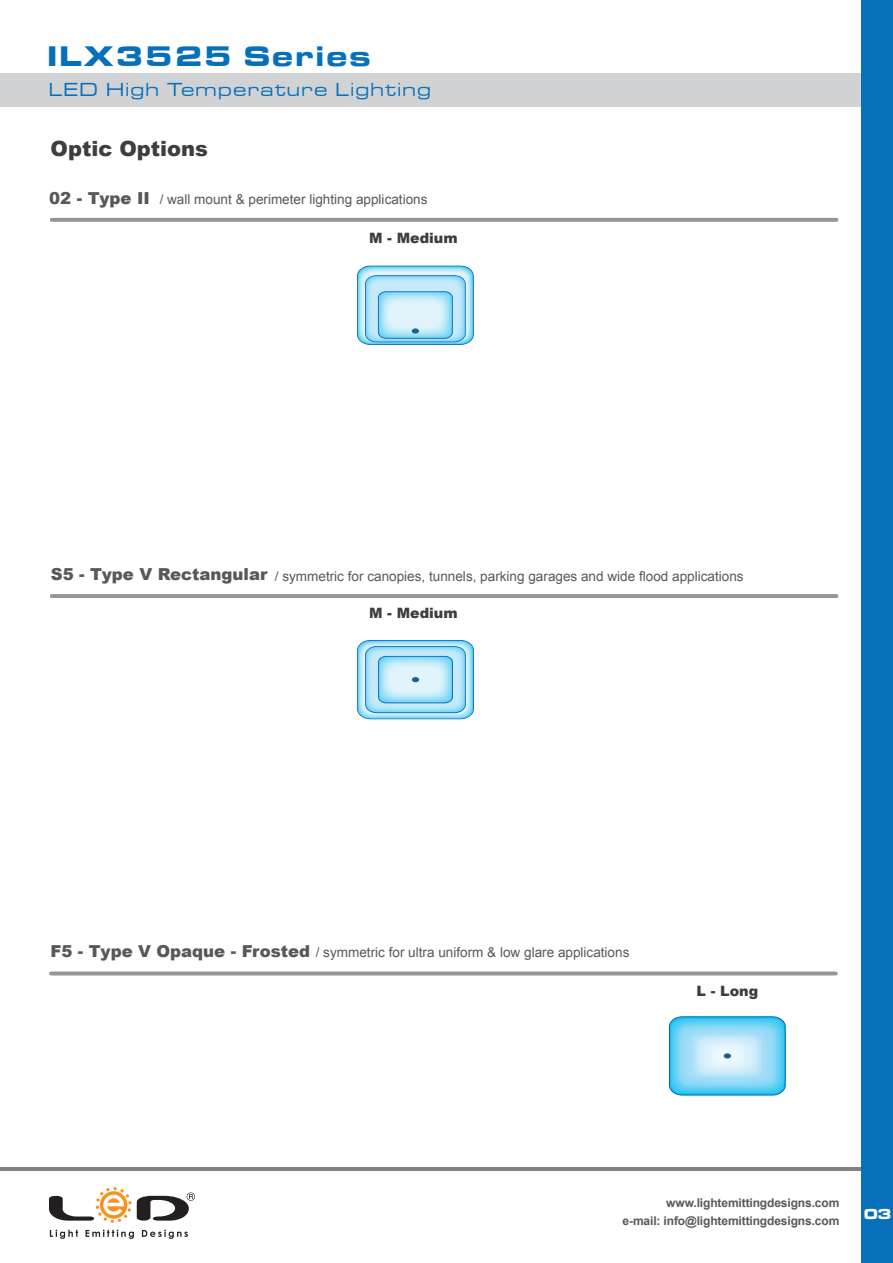
<style>
.page{position:relative;width:893px;height:1263px;background:#fff}
.page>*{position:absolute;margin:0;border:0;box-sizing:border-box;transform-origin:0 0}
.t1{font:29.25px "Microgramma D Bold Exte";letter-spacing:.1em;color:#0770ba}
.t2{font:900 21px "Arial";color:#3e3e3f}
.t3{font:19.5px "Microgramma D Medi Exte";letter-spacing:.1em;color:#0770ba}
.t4{font:15px "Microgramma D Bold Exte";color:#fff}
.t5{font:900 14.25px "Arial";color:#3e3e3f}
.t6{font:13.5px "Arial";color:#57585a}
.t7{font:700 12px/18px "Arial";letter-spacing:-.01em;color:#57585a;text-align:right}
.s1{font-weight:900;font-size:16.5px}
.s2{font-family:"Myriad Pro";font-weight:700;font-style:italic;font-size:18px}
</style>
<div class="page">
<div style="left:0;top:73px;width:893px;height:34px;background:#d1d2d4"></div>
<hr style="left:0;top:1168px;width:893px;height:3px;background:#808285">
<svg style="left:50px;top:218px;width:788px;height:4px"></svg>
<hr style="left:50px;top:594px;width:788px;height:4px;background:#939598">
<svg style="left:49px;top:971px;width:788px;height:4px"></svg>
<div style="left:862px;top:0;width:31px;height:1263px;background:#0770ba"></div>
<svg style="left:49px;top:1187px;width:146px;height:36px"></svg>
<svg style="left:50px;top:1229px;width:28px;height:10px"></svg>
<svg style="left:86px;top:1229px;width:48px;height:10px"></svg>
<svg style="left:142px;top:1229px;width:46px;height:10px"></svg>
<svg style="left:357px;top:265px;width:117px;height:80px"></svg>
<div style="left:412px;top:328px;width:7px;height:6px;background:#176393;border-radius:50%"></div>
<svg style="left:357px;top:640px;width:117px;height:79px"></svg>
<svg style="left:669px;top:1016px;width:117px;height:80px"></svg>
<h1 class="t1" style="left:48px;top:36px;width:324px">ILX3525 Series</h1>
<h3 class="t3" style="left:49px;top:77px;width:383px">LED High Temperature Lighting</h3>
<h2 class="t2" style="left:51px;top:133px;width:159px">Optic Options</h2>
<p class="t6" style="left:49px;top:191px;width:380px"><span class="s1">02 - Type II</span> / wall mount &amp; perimeter lighting applications</p>
<p class="t5" style="left:369px;top:228px;width:90px">M - Medium</p>
<p class="t6" style="left:51px;top:567px;width:694px"><span class="s1">S5 - Type V Rectangular</span> / symmetric for canopies, tunnels, parking garages and wide flood applications</p>
<p class="t5" style="left:369px;top:603px;width:90px">M - Medium</p>
<p class="t6" style="left:50px;top:944px;width:581px"><span class="s1">F5 - Type V Opaque - Frosted</span> / symmetric for ultra uniform &amp; low glare applications</p>
<p class="t5" style="left:696px;top:980px;width:63px">L - Long</p>
<p class="t7" style="left:623px;top:1194px;width:218px">www.lightemittingdesigns.com<br>e-mail: info@lightemittingdesigns.com</p>
<p class="t4" style="left:864px;top:1204px;width:29px">03<span class="s2">03</span></p>
</div>
